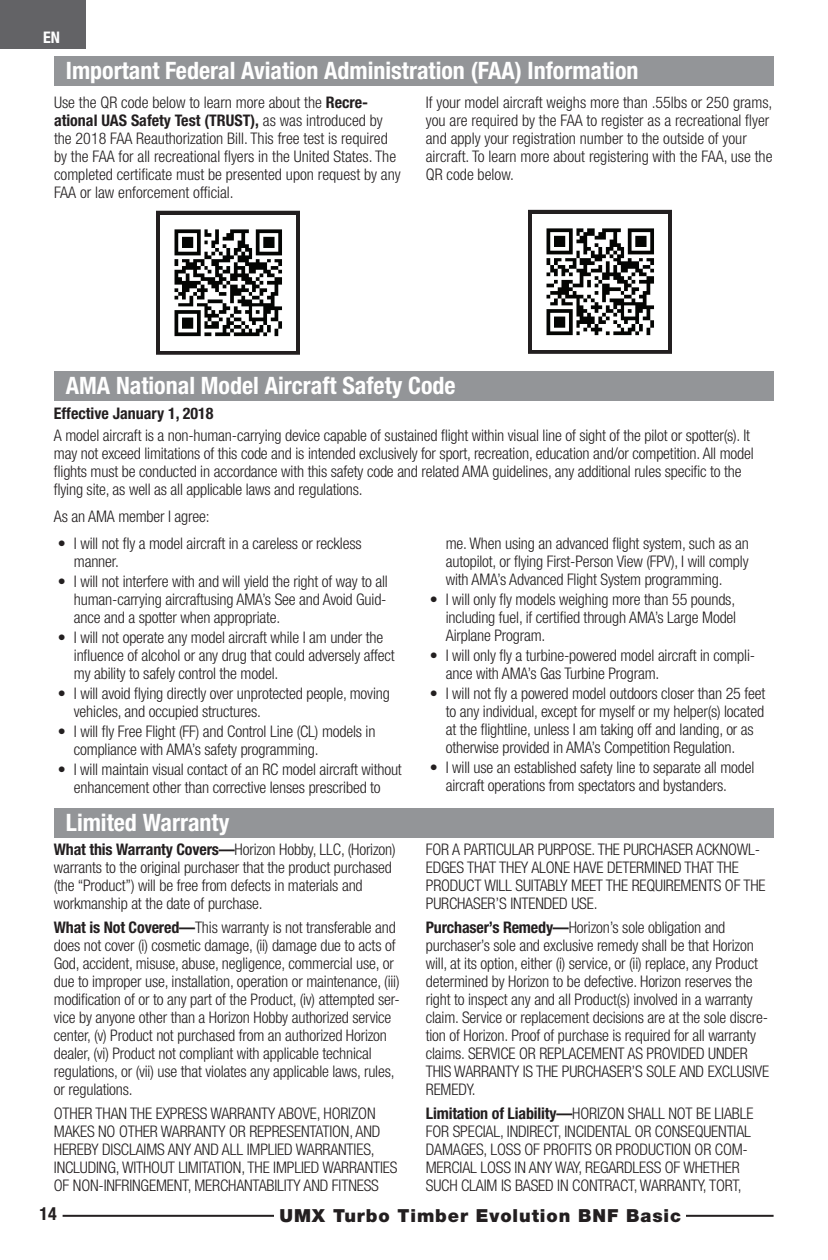
<style>
.page{position:relative;width:828px;height:1260px;background:#fff}
.page>*{position:absolute;margin:0;border:0;box-sizing:border-box;transform-origin:0 0}
.EFL_Main_Header{font:700 condensed 24px "Helvetica Neue LT Std";color:#fff}
.t1{font:900 18px "Helvetica Neue LT Std";letter-spacing:.05em;color:#231f20}
.t2{font:700 condensed 18px "Helvetica Neue LT Std";color:#231f20}
.EFL_Warranty_sub-hea{font:300 condensed 16px/18px "Helvetica Neue LT Std";letter-spacing:-.01em;color:#231f20}
.EFL_Body_Text{font:300 condensed 16px/18px "Helvetica Neue LT Std";color:#231f20}
.EFL_Warranty_text{font:300 condensed 16px/18px "Helvetica Neue LT Std";letter-spacing:-.01em;color:#231f20}
.EFL_Body_Text-2{font:700 condensed 16px "Helvetica Neue LT Std";color:#231f20}
.t3{font:700 condensed 16px "Helvetica Neue LT Std";color:#fff}
.s1{font-weight:700}
</style>
<div class="page">
<div style="left:0;top:0;width:85px;height:49px;background:#636366"></div>
<hr style="left:63px;top:1215px;width:711px;height:2px;background:#231f20">
<div style="left:274px;top:1202px;width:412px;height:28px;background:#fff"></div>
<div style="left:54px;top:371px;width:720px;height:30px;background:#939598"></div>
<div style="left:54px;top:808px;width:720px;height:30px;background:#939598"></div>
<div style="left:54px;top:56px;width:720px;height:30px;background:#939598"></div>
<svg style="left:156px;top:211px;width:144px;height:144px;background:#322f30"></svg>
<svg style="left:528px;top:210px;width:144px;height:144px;background:#312d2e"></svg>
<img style="left:160px;top:215px;width:136px;height:135px">
<img style="left:532px;top:214px;width:136px;height:135px">
<p class="t3" style="left:43px;top:28px;width:18px">EN</p>
<p class="EFL_Main_Header" style="left:66px;top:56px;width:574px">Important Federal Aviation Administration (FAA) Information</p>
<p class="EFL_Body_Text" style="left:54px;top:93px;width:348px">Use the QR code below to learn more about the <span class="s1">Recre&shy;ational UAS Safety Test (TRUST),</span> as was introduced by the 2018 FAA Reauthorization Bill. This free test is required by the FAA for all recreational flyers in the United States. The completed certificate must be presented upon request by any FAA or law enforcement official.</p>
<p class="EFL_Body_Text" style="left:426px;top:93px;width:348px">If your model aircraft weighs more than .55lbs or 250 grams, you are required by the FAA to register as a recreational flyer and apply your registration number to the outside of your aircraft. To learn more about registering with the FAA, use the QR code below.</p>
<p class="EFL_Main_Header" style="left:66px;top:371px;width:391px">AMA National Model Aircraft Safety Code</p>
<p class="EFL_Body_Text-2" style="left:54px;top:403px;width:161px">Effective January 1, 2018</p>
<p class="EFL_Body_Text" style="left:54px;top:426px;width:701px">A model aircraft is a non-human-carrying device capable of sustained flight within visual line of sight of the pilot or spotter(s). It may not exceed limitations of this code and is intended exclusively for sport, recreation, education and/or competition. All model flights must be conducted in accordance with this safety code and related AMA guidelines, any additional rules specific to the flying site, as well as all applicable laws and regulations.</p>
<p class="EFL_Body_Text" style="left:54px;top:507px;width:157px">As an AMA member I agree:</p>
<p class="EFL_Warranty_sub-hea" style="left:74px;top:534px;width:289px;text-indent:-16px">• I will not fly a model aircraft in a careless or reckless manner.</p>
<p class="EFL_Warranty_sub-hea" style="left:74px;top:572px;width:315px;text-align:justify;text-indent:-16px">• I will not interfere with and will yield the right of way to all human-carrying aircraftusing AMA’s See and Avoid Guid&shy;ance and a spotter when appropriate.</p>
<p class="EFL_Warranty_sub-hea" style="left:74px;top:628px;width:322px;text-indent:-16px">• I will not operate any model aircraft while I am under the influence of alcohol or any drug that could adversely affect my ability to safely control the model.</p>
<p class="EFL_Warranty_sub-hea" style="left:74px;top:684px;width:317px;text-indent:-16px">• I will avoid flying directly over unprotected people, moving vehicles, and occupied structures.</p>
<p class="EFL_Warranty_sub-hea" style="left:74px;top:722px;width:303px;text-indent:-16px">• I will fly Free Flight (FF) and Control Line (CL) models in compliance with AMA’s safety programming.</p>
<p class="EFL_Warranty_sub-hea" style="left:58px;top:760px;width:345px;text-align:center">• I will maintain visual contact of an RC model aircraft without enhancement other than corrective lenses prescribed to</p>
<p class="EFL_Warranty_sub-hea" style="left:446px;top:534px;width:305px;text-align:justify">me. When using an advanced flight system, such as an autopilot, or flying First-Person View (FPV), I will comply with AMA’s Advanced Flight System programming.</p>
<p class="EFL_Warranty_sub-hea" style="left:446px;top:590px;width:292px;text-align:justify;text-indent:-16px">• I will only fly models weighing more than 55 pounds, including fuel, if certified through AMA’s Large Model Airplane Program.</p>
<p class="EFL_Warranty_sub-hea" style="left:446px;top:646px;width:311px;text-indent:-16px">• I will only fly a turbine-powered model aircraft in compli&shy;ance with AMA’s Gas Turbine Program.</p>
<p class="EFL_Warranty_sub-hea" style="left:446px;top:684px;width:321px;text-indent:-16px">• I will not fly a powered model outdoors closer than 25 feet to any individual, except for myself or my helper(s) located at the flightline, unless I am taking off and landing, or as otherwise provided in AMA’s Competition Regulation.</p>
<p class="EFL_Warranty_sub-hea" style="left:446px;top:758px;width:310px;text-indent:-16px">• I will use an established safety line to separate all model aircraft operations from spectators and bystanders.</p>
<p class="EFL_Main_Header" style="left:66px;top:808px;width:165px">Limited Warranty</p>
<p class="EFL_Warranty_sub-hea" style="left:54px;top:840px;width:343px"><span class="s1">What this Warranty Covers—</span>Horizon Hobby, LLC, (Horizon) warrants to the original purchaser that the product purchased (the “Product”) will be free from defects in materials and workmanship at the date of purchase.</p>
<p class="EFL_Warranty_sub-hea" style="left:54px;top:918px;width:347px"><span class="s1">What is Not Covered—</span>This warranty is not transferable and does not cover (i) cosmetic damage, (ii) damage due to acts of God, accident, misuse, abuse, negligence, commercial use, or due to improper use, installation, operation or maintenance, (iii) modification of or to any part of the Product, (iv) attempted ser&shy;vice by anyone other than a Horizon Hobby authorized service center, (v) Product not purchased from an authorized Horizon dealer, (vi) Product not compliant with applicable technical regulations, or (vii) use that violates any applicable laws, rules, or regulations.</p>
<p class="EFL_Warranty_text" style="left:54px;top:1104px;width:345px">OTHER THAN THE EXPRESS WARRANTY ABOVE, HORIZON MAKES NO OTHER WARRANTY OR REPRESENTATION, AND HEREBY DISCLAIMS ANY AND ALL IMPLIED WARRANTIES, INCLUDING, WITHOUT LIMITATION, THE IMPLIED WARRANTIES OF NON-INFRINGEMENT, MERCHANTABILITY AND FITNESS</p>
<p class="EFL_Warranty_text" style="left:426px;top:840px;width:341px">FOR A PARTICULAR PURPOSE. THE PURCHASER ACKNOWL-EDGES THAT THEY ALONE HAVE DETERMINED THAT THE PRODUCT WILL SUITABLY MEET THE REQUIREMENTS OF THE PURCHASER’S INTENDED USE.</p>
<p class="EFL_Warranty_sub-hea" style="left:426px;top:918px;width:345px"><span class="s1">Purchaser’s Remedy—</span>Horizon’s sole obligation and purchaser’s sole and exclusive remedy shall be that Horizon will, at its option, either (i) service, or (ii) replace, any Product determined by Horizon to be defective. Horizon reserves the right to inspect any and all Product(s) involved in a warranty claim. Service or replacement decisions are at the sole discre&shy;tion of Horizon. Proof of purchase is required for all warranty claims. SERVICE OR REPLACEMENT AS PROVIDED UNDER THIS WARRANTY IS THE PURCHASER’S SOLE AND EXCLUSIVE REMEDY.</p>
<p class="EFL_Warranty_sub-hea" style="left:426px;top:1104px;width:329px"><span class="s1">Limitation of Liability—</span>HORIZON SHALL NOT BE LIABLE FOR SPECIAL, INDIRECT, INCIDENTAL OR CONSEQUENTIAL DAMAGES, LOSS OF PROFITS OR PRODUCTION OR COM-MERCIAL LOSS IN ANY WAY, REGARDLESS OF WHETHER SUCH CLAIM IS BASED IN CONTRACT, WARRANTY, TORT,</p>
<p class="t2" style="left:40px;top:1203px;width:19px">14</p>
<p class="t1" style="left:280px;top:1205px;width:403px">UMX Turbo Timber Evolution BNF Basic</p>
</div>
